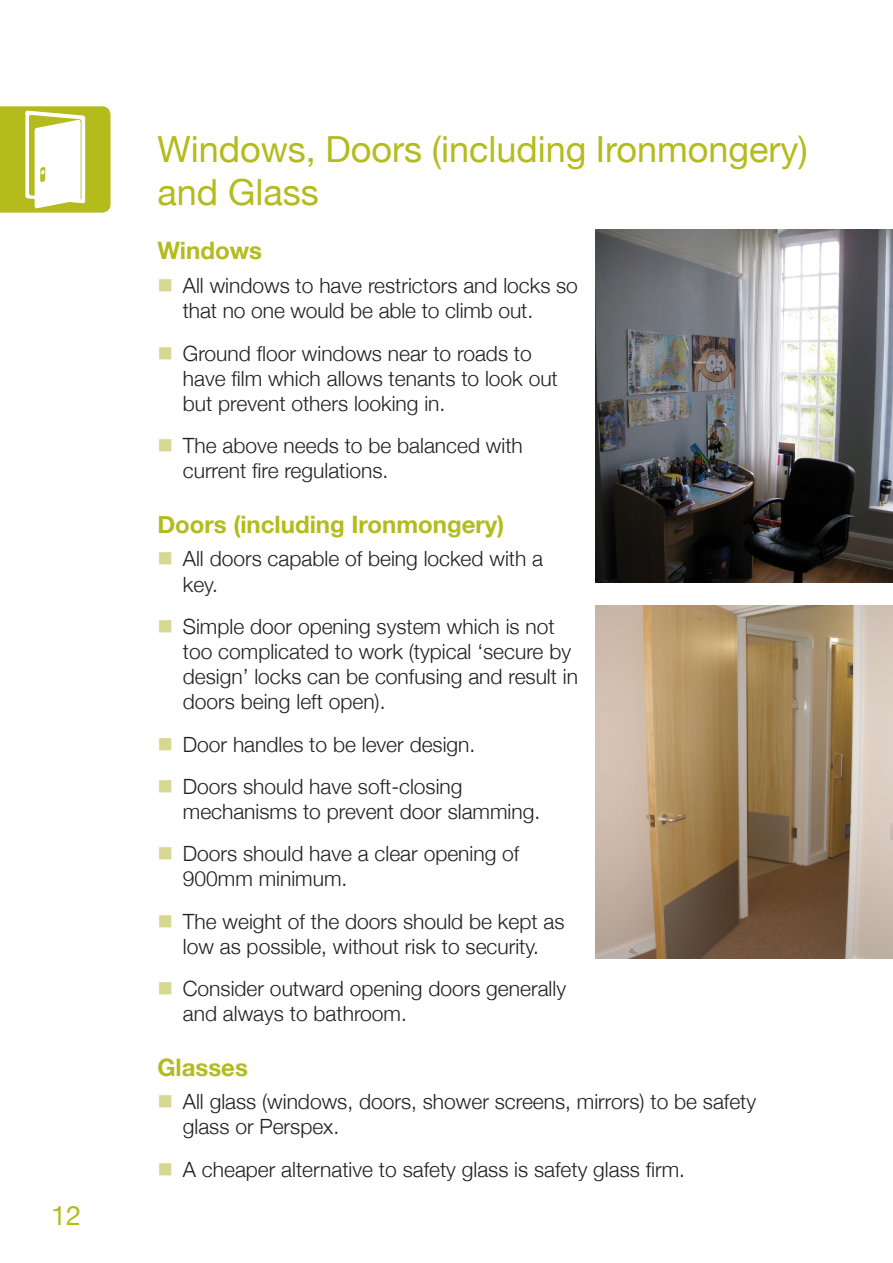
<style>
.page{position:relative;width:893px;height:1263px;background:#fff}
.page>*{position:absolute;margin:0;border:0;box-sizing:border-box;transform-origin:0 0}
.Head_1{font:36px/43.2px "Helvetica Neue";color:#b3bb1d}
.t1{font:27px "Helvetica Neue";color:#b3bb1d}
.Head_2__16pt_bold{font:700 24px "Helvetica Neue";color:#b3bb1d}
.Bullet__4mm{font:300 21px/25.2px "Helvetica Neue";color:#231f20}
.s1{color:#d5d88e}
</style>
<div class="page">
<img style="left:595px;top:230px;width:298px;height:353px">
<img style="left:595px;top:606px;width:298px;height:353px">
<svg style="left:0;top:106px;width:111px;height:107px"></svg>
<p class="t1" style="left:51px;top:1192px;width:32px">12</p>
<p class="Head_1" style="left:157px;top:125px;width:652px">Windows, Doors (including Ironmongery) and Glass</p>
<p class="Head_2__16pt_bold" style="left:157px;top:229px;width:106px">Windows</p>
<p class="Bullet__4mm" style="left:183px;top:272px;width:397px;text-indent:-26px"><span class="s1">■</span> All windows to have restrictors and locks so that no one would be able to climb out.</p>
<p class="Bullet__4mm" style="left:183px;top:339px;width:376px;text-indent:-26px"><span class="s1">■</span> Ground floor windows near to roads to have film which allows tenants to look out but prevent others looking in.</p>
<p class="Bullet__4mm" style="left:183px;top:432px;width:342px;text-indent:-26px"><span class="s1">■</span> The above needs to be balanced with current fire regulations.</p>
<p class="Head_2__16pt_bold" style="left:157px;top:502px;width:349px">Doors (including Ironmongery)</p>
<p class="Bullet__4mm" style="left:183px;top:545px;width:362px;text-indent:-26px"><span class="s1">■</span> All doors capable of being locked with a key.</p>
<p class="Bullet__4mm" style="left:183px;top:612px;width:397px;text-indent:-26px"><span class="s1">■</span> Simple door opening system which is not too complicated to work (typical ‘secure by design’ locks can be confusing and result in doors being left open).</p>
<p class="Bullet__4mm" style="left:157px;top:730px;width:320px"><span class="s1">■</span> Door handles to be lever design.</p>
<p class="Bullet__4mm" style="left:183px;top:772px;width:359px;text-indent:-26px"><span class="s1">■</span> Doors should have soft-closing mechanisms to prevent door slamming.</p>
<p class="Bullet__4mm" style="left:183px;top:840px;width:338px;text-indent:-26px"><span class="s1">■</span> Doors should have a clear opening of<br>900mm minimum.</p>
<p class="Bullet__4mm" style="left:157px;top:907px;width:409px;text-align:center"><span class="s1">■</span> The weight of the doors should be kept as low as possible, without risk to security.</p>
<p class="Bullet__4mm" style="left:183px;top:975px;width:385px;text-indent:-26px"><span class="s1">■</span> Consider outward opening doors generally and always to bathroom.</p>
<p class="Head_2__16pt_bold" style="left:157px;top:1045px;width:92px">Glasses</p>
<p class="Bullet__4mm" style="left:183px;top:1088px;width:575px;text-indent:-26px"><span class="s1">■</span> All glass (windows, doors, shower screens, mirrors) to be safety glass or Perspex.</p>
<p class="Bullet__4mm" style="left:157px;top:1155px;width:529px"><span class="s1">■</span> A cheaper alternative to safety glass is safety glass firm.</p>
</div>
